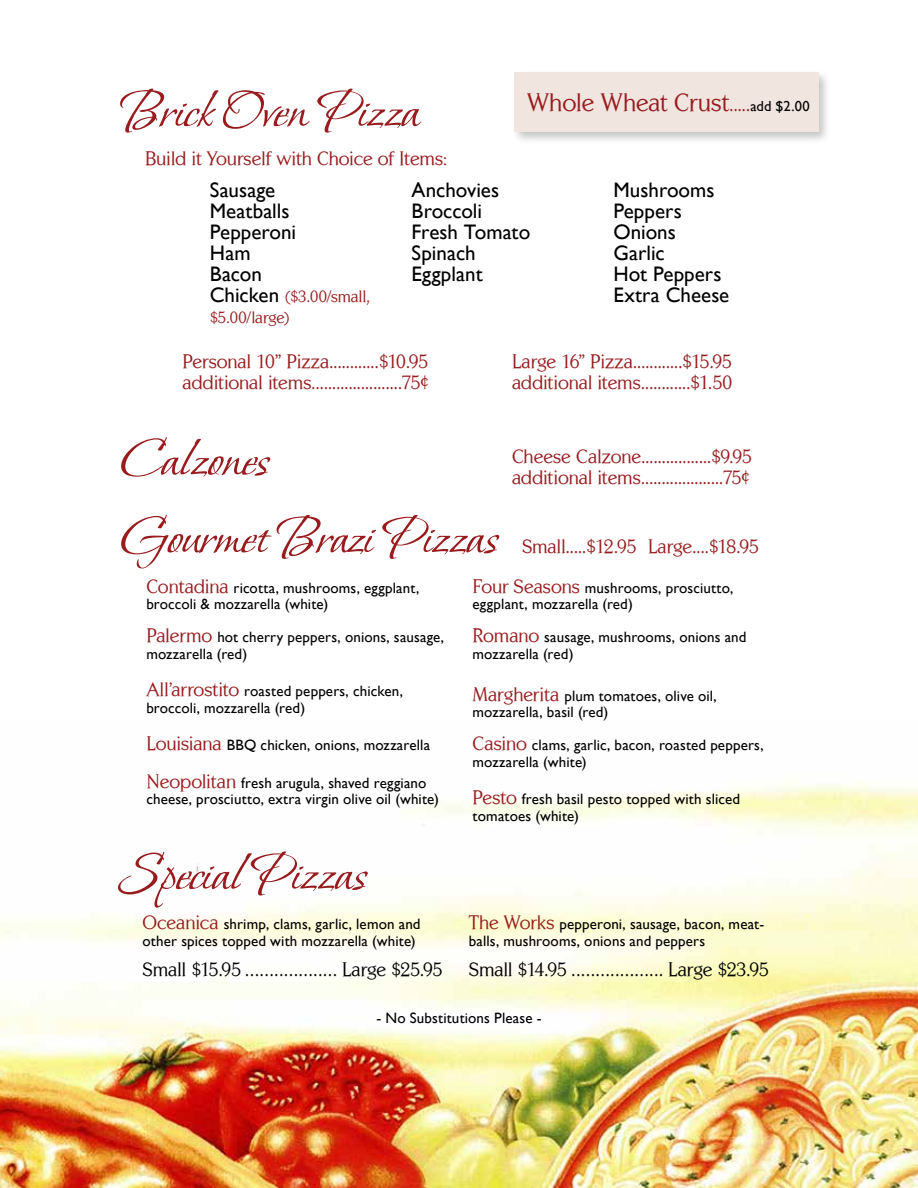
<style>
.page{position:relative;width:918px;height:1188px;background:#fff}
.page>*{position:absolute;margin:0;border:0;box-sizing:border-box;transform-origin:0 0}
.t1{font:58.5px "Bonheur Royale";color:#981b1e}
.t2{font:25.35px "Centabel";letter-spacing:-.01em;color:#981b1e}
.t3{font:21px/21px "Gill Sans";color:#000}
.t4{font:19.5px/21px "Centabel";letter-spacing:-.01em;color:#981b1e}
.t5{font:19.5px "Centabel";letter-spacing:-.005em;color:#000}
.t6{font:16.5px/21px "Centabel";letter-spacing:-.005em;color:#981b1e}
.t7{font:15px/16.5px "Gill Sans";letter-spacing:.01em;color:#000}
.s1{font-family:"Gill Sans";font-size:21px;color:#000}
.s2{font-size:19.5px}
.s3{font-family:"Gill Sans";font-size:14.55px;color:#000}
.s4{font-family:"Centabel";font-size:19.5px;color:#981b1e}
</style>
<div class="page">
<img style="left:0;top:782px;width:918px;height:406px">
<div style="left:511px;top:69px;width:321px;height:76px;background:#000;opacity:.23"></div>
<div style="left:514px;top:72px;width:304px;height:60px;background:#f1e5e0"></div>
<h1 class="t1" style="left:120px;top:81px;width:302px">Brick Oven Pizza</h1>
<h3 class="t4" style="left:145px;top:147px;width:304px">Build it Yourself with Choice of Items:</h3>
<h3 class="t3" style="left:210px;top:180px;width:88px">Sausage<br>Meatballs<br>Pepperoni<br>Ham<br>Bacon</h3>
<p class="t6" style="left:210px;top:286px;width:162px"><span class="s1">Chicken</span> ($3.00/small, $5.00/large)</p>
<h2 class="t2" style="left:527px;top:87px;width:284px">Whole Wheat Crust<span class="s2">.....</span><span class="s3">add $2.00</span></h2>
<h3 class="t3" style="left:412px;top:180px;width:120px">Anchovies<br>Broccoli<br>Fresh Tomato<br>Spinach<br>Eggplant</h3>
<h3 class="t3" style="left:613px;top:180px;width:117px">Mushrooms<br>Peppers<br>Onions<br>Garlic<br>Hot Peppers<br>Extra Cheese</h3>
<h3 class="t4" style="left:183px;top:350px;width:249px">Personal 10” Pizza............$10.95 additional items......................75¢</h3>
<h3 class="t4" style="left:512px;top:350px;width:222px">Large 16” Pizza............$15.95 additional items............$1.50</h3>
<h1 class="t1" style="left:121px;top:429px;width:149px">Calzones</h1>
<h3 class="t4" style="left:512px;top:445px;width:241px">Cheese Calzone.................$9.95 additional items....................75¢</h3>
<h1 class="t1" style="left:121px;top:507px;width:378px">Gourmet Brazi Pizzas</h1>
<p class="t7" style="left:146px;top:579px;width:275px"><span class="s4">Contadina</span> ricotta, mushrooms, eggplant, broccoli &amp; mozzarella (white)</p>
<p class="t7" style="left:146px;top:629px;width:299px"><span class="s4">Palermo</span> hot cherry peppers, onions, sausage, mozzarella (red)</p>
<p class="t7" style="left:146px;top:683px;width:258px"><span class="s4">All’arrostito</span> roasted peppers, chicken, broccoli, mozzarella (red)</p>
<p class="t7" style="left:146px;top:737px;width:285px"><span class="s4">Louisiana</span> BBQ chicken, onions, mozzarella</p>
<p class="t7" style="left:146px;top:774px;width:294px"><span class="s4">Neopolitan</span> fresh arugula, shaved reggiano cheese, prosciutto, extra virgin olive oil (white)</p>
<h3 class="t4" style="left:522px;top:536px;width:238px">Small.....$12.95 Large....$18.95</h3>
<p class="t7" style="left:473px;top:579px;width:262px"><span class="s4">Four Seasons</span> mushrooms, prosciutto, eggplant, mozzarella (red)</p>
<p class="t7" style="left:473px;top:629px;width:275px"><span class="s4">Romano</span> sausage, mushrooms, onions and mozzarella (red)</p>
<p class="t7" style="left:473px;top:687px;width:246px"><span class="s4">Margherita</span> plum tomatoes, olive oil, mozzarella, basil (red)</p>
<p class="t7" style="left:473px;top:737px;width:293px"><span class="s4">Casino</span> clams, garlic, bacon, roasted peppers, mozzarella (white)</p>
<p class="t7" style="left:473px;top:791px;width:269px"><span class="s4">Pesto</span> fresh basil pesto topped with sliced tomatoes (white)</p>
<h1 class="t1" style="left:117px;top:844px;width:250px">Special Pizzas</h1>
<p class="t7" style="left:143px;top:916px;width:279px"><span class="s4">Oceanica</span> shrimp, clams, garlic, lemon and other spices topped with mozzarella (white)</p>
<h3 class="t5" style="left:143px;top:958px;width:301px">Small $15.95 ................... Large $25.95</h3>
<p class="t7" style="left:469px;top:916px;width:297px"><span class="s4">The Works</span> pepperoni, sausage, bacon, meat&shy;balls, mushrooms, onions and peppers</p>
<h3 class="t5" style="left:469px;top:958px;width:301px">Small $14.95 ................... Large $23.95</h3>
<p class="t7" style="left:376px;top:1009px;width:167px">- No Substitutions Please -</p>
</div>
